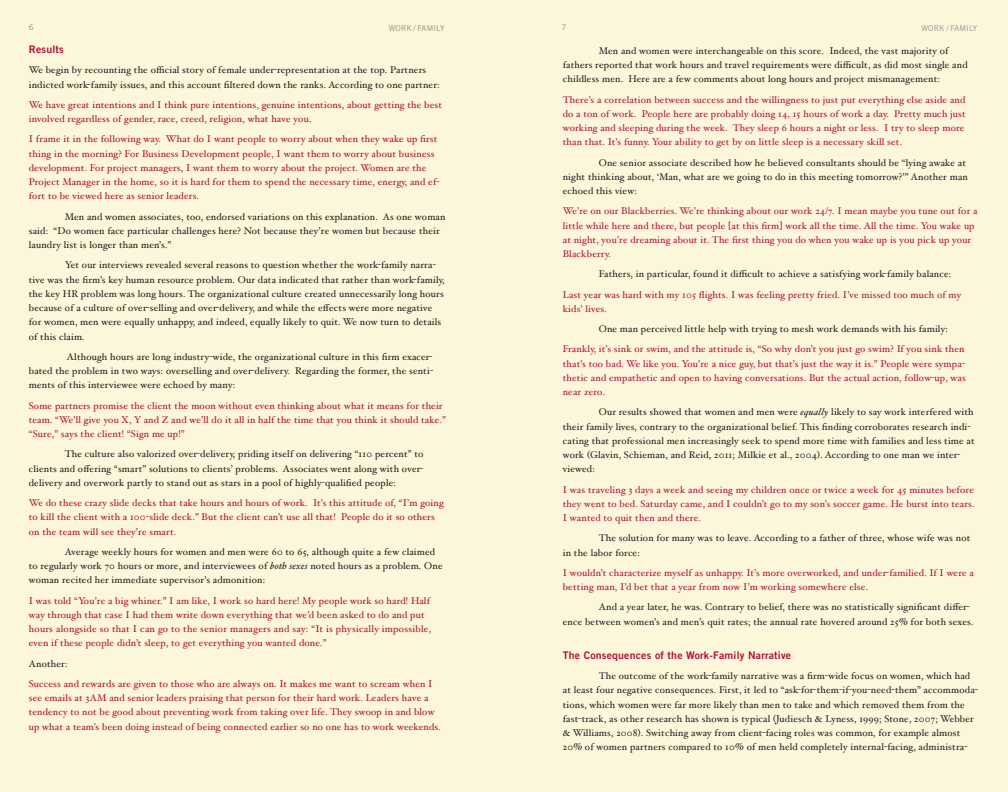
<style>
.page{position:relative;width:1008px;height:792px;background:#fcf6db}
.page>*{position:absolute;margin:0;border:0;box-sizing:border-box;transform-origin:0 0}
.Hoefler_Body_text{font:10.5px "Trade Gothic Bold Two";letter-spacing:.02em;color:#b0103c}
.Hoefler_Body_text-2{font:9.8px/14.2px "Hoefler Text";letter-spacing:.02em;color:#231f20}
.Hoefler_Body_text-3{font:9.8px/14.2px "Hoefler Text";letter-spacing:.02em;color:#b0103c}
.TGoth_body_text_9_14{font:8px "Trade Gothic";letter-spacing:.02em;color:#949698}
.s1{font-style:italic}
</style>
<div class="page">
<p class="TGoth_body_text_9_14" style="left:29px;top:23px;width:6px">6</p>
<p class="TGoth_body_text_9_14" style="left:389px;top:23px;width:57px">WORK / FAMILY</p>
<p class="TGoth_body_text_9_14" style="left:562px;top:23px;width:6px">7</p>
<p class="Hoefler_Body_text" style="left:29px;top:43px;width:37px">Results</p>
<p class="Hoefler_Body_text-2" style="left:29px;top:63px;width:412px">We begin by recounting the official story of female under-representation at the top. Partners indicted work-family issues, and this account filtered down the ranks. According to one partner:</p>
<p class="Hoefler_Body_text-3" style="left:29px;top:97px;width:415px">We have great intentions and I think pure intentions, genuine intentions, about getting the best involved regardless of gender, race, creed, religion, what have you.</p>
<p class="Hoefler_Body_text-3" style="left:29px;top:132px;width:412px">I frame it in the following way. What do I want people to worry about when they wake up first thing in the morning? For Business Development people, I want them to worry about business development. For project managers, I want them to worry about the project. Women are the Project Manager in the home, so it is hard for them to spend the necessary time, energy, and ef&shy;fort to be viewed here as senior leaders.</p>
<p class="Hoefler_Body_text-2" style="left:29px;top:209px;width:418px;text-indent:36px">Men and women associates, too, endorsed variations on this explanation. As one woman said: “Do women face particular challenges here? Not because they’re women but because their laundry list is longer than men’s.”</p>
<p class="Hoefler_Body_text-2" style="left:29px;top:258px;width:417px;text-indent:36px">Yet our interviews revealed several reasons to question whether the work-family narra&shy;tive was the firm’s key human resource problem. Our data indicated that rather than work-family, the key HR problem was long hours. The organizational culture created unnecessarily long hours because of a culture of over-selling and over-delivery, and while the effects were more negative for women, men were equally unhappy, and indeed, equally likely to quit. We now turn to details of this claim.</p>
<p class="Hoefler_Body_text-2" style="left:29px;top:349px;width:406px;text-align:justify;text-indent:38px">Although hours are long industry-wide, the organizational culture in this firm exacer&shy;bated the problem in two ways: overselling and over-delivery. Regarding the former, the senti&shy;ments of this interviewee were echoed by many:</p>
<p class="Hoefler_Body_text-3" style="left:29px;top:398px;width:419px">Some partners promise the client the moon without even thinking about what it means for their team. “We’ll give you X, Y and Z and we’ll do it all in half the time that you think it should take.” “Sure,” says the client! “Sign me up!”</p>
<p class="Hoefler_Body_text-2" style="left:29px;top:447px;width:396px;text-align:justify;text-indent:36px">The culture also valorized over-delivery, priding itself on delivering “110 percent” to clients and offering “smart” solutions to clients’ problems. Associates went along with over&shy;delivery and overwork partly to stand out as stars in a pool of highly-qualified people:</p>
<p class="Hoefler_Body_text-3" style="left:29px;top:496px;width:416px">We do these crazy slide decks that take hours and hours of work. It’s this attitude of, “I’m going to kill the client with a 100-slide deck.” But the client can’t use all that! People do it so others on the team will see they’re smart.</p>
<p class="Hoefler_Body_text-2" style="left:29px;top:544px;width:415px;text-indent:36px">Average weekly hours for women and men were 60 to 65, although quite a few claimed to regularly work 70 hours or more, and interviewees of <span class="s1">both sexes</span> noted hours as a problem. One woman recited her immediate supervisor’s admonition:</p>
<p class="Hoefler_Body_text-3" style="left:29px;top:593px;width:404px">I was told “You’re a big whiner.” I am like, I work so hard here! My people work so hard! Half way through that case I had them write down everything that we’d been asked to do and put hours alongside so that I can go to the senior managers and say: “It is physically impossible, even if these people didn’t sleep, to get everything you wanted done.”</p>
<p class="Hoefler_Body_text-2" style="left:29px;top:656px;width:40px">Another:</p>
<p class="Hoefler_Body_text-3" style="left:29px;top:676px;width:414px">Success and rewards are given to those who are always on. It makes me want to scream when I see emails at 3AM and senior leaders praising that person for their hard work. Leaders have a tendency to not be good about preventing work from taking over life. They swoop in and blow up what a team’s been doing instead of being connected earlier so no one has to work weekends.</p>
<p class="TGoth_body_text_9_14" style="left:922px;top:23px;width:57px">WORK / FAMILY</p>
<p class="Hoefler_Body_text-2" style="left:563px;top:43px;width:406px;text-indent:36px">Men and women were interchangeable on this score. Indeed, the vast majority of fathers reported that work hours and travel requirements were difficult, as did most single and childless men. Here are a few comments about long hours and project mismanagement:</p>
<p class="Hoefler_Body_text-3" style="left:563px;top:92px;width:404px;text-align:justify">There’s a correlation between success and the willingness to just put everything else aside and do a ton of work. People here are probably doing 14, 15 hours of work a day. Pretty much just working and sleeping during the week. They sleep 6 hours a night or less. I try to sleep more than that. It’s funny. Your ability to get by on little sleep is a necessary skill set.</p>
<p class="Hoefler_Body_text-2" style="left:563px;top:155px;width:407px;text-indent:36px">One senior associate described how he believed consultants should be “lying awake at night thinking about, ‘Man, what are we going to do in this meeting tomorrow?’” Another man echoed this view:</p>
<p class="Hoefler_Body_text-3" style="left:563px;top:204px;width:416px">We’re on our Blackberries. We’re thinking about our work 24/7. I mean maybe you tune out for a little while here and there, but people [at this firm] work all the time. All the time. You wake up at night, you’re dreaming about it. The first thing you do when you wake up is you pick up your Blackberry.</p>
<p class="Hoefler_Body_text-2" style="left:599px;top:267px;width:354px">Fathers, in particular, found it difficult to achieve a satisfying work-family balance:</p>
<p class="Hoefler_Body_text-3" style="left:563px;top:287px;width:400px">Last year was hard with my 105 flights. I was feeling pretty fried. I’ve missed too much of my kids’ lives.</p>
<p class="Hoefler_Body_text-2" style="left:599px;top:322px;width:351px">One man perceived little help with trying to mesh work demands with his family:</p>
<p class="Hoefler_Body_text-3" style="left:563px;top:342px;width:405px">Frankly, it’s sink or swim, and the attitude is, “So why don’t you just go swim? If you sink then that’s too bad. We like you. You’re a nice guy, but that’s just the way it is.” People were sympa&shy;thetic and empathetic and open to having conversations. But the actual action, follow-up, was near zero.</p>
<p class="Hoefler_Body_text-2" style="left:563px;top:405px;width:413px;text-indent:36px">Our results showed that women and men were <span class="s1">equally</span> likely to say work interfered with their family lives, contrary to the organizational belief. This finding corroborates research indi&shy;cating that professional men increasingly seek to spend more time with families and less time at work (Glavin, Schieman, and Reid, 2011; Milkie et al., 2004). According to one man we inter&shy;viewed:</p>
<p class="Hoefler_Body_text-3" style="left:563px;top:482px;width:413px;text-align:justify">I was traveling 3 days a week and seeing my children once or twice a week for 45 minutes before they went to bed. Saturday came, and I couldn’t go to my son’s soccer game. He burst into tears.<br>I wanted to quit then and there.</p>
<p class="Hoefler_Body_text-2" style="left:563px;top:531px;width:409px;text-indent:36px">The solution for many was to leave. According to a father of three, whose wife was not in the labor force:</p>
<p class="Hoefler_Body_text-3" style="left:563px;top:565px;width:413px">I wouldn’t characterize myself as unhappy. It’s more overworked, and under-familied. If I were a betting man, I’d bet that a year from now I’m working somewhere else.</p>
<p class="Hoefler_Body_text-2" style="left:563px;top:600px;width:412px;text-indent:36px">And a year later, he was. Contrary to belief, there was no statistically significant differ&shy;ence between women’s and men’s quit rates; the annual rate hovered around 25% for both sexes.</p>
<p class="Hoefler_Body_text" style="left:563px;top:649px;width:230px">The Consequences of the Work-Family Narrative</p>
<p class="Hoefler_Body_text-2" style="left:563px;top:669px;width:417px;text-indent:36px">The outcome of the work-family narrative was a firm-wide focus on women, which had at least four negative consequences. First, it led to “ask-for-them-if-you-need-them” accommoda&shy;tions, which women were far more likely than men to take and which removed them from the fast-track, as other research has shown is typical (Judiesch &amp; Lyness, 1999; Stone, 2007; Webber &amp; Williams, 2008). Switching away from client-facing roles was common, for example almost 20% of women partners compared to 10% of men held completely internal-facing, administra-</p>
</div>
